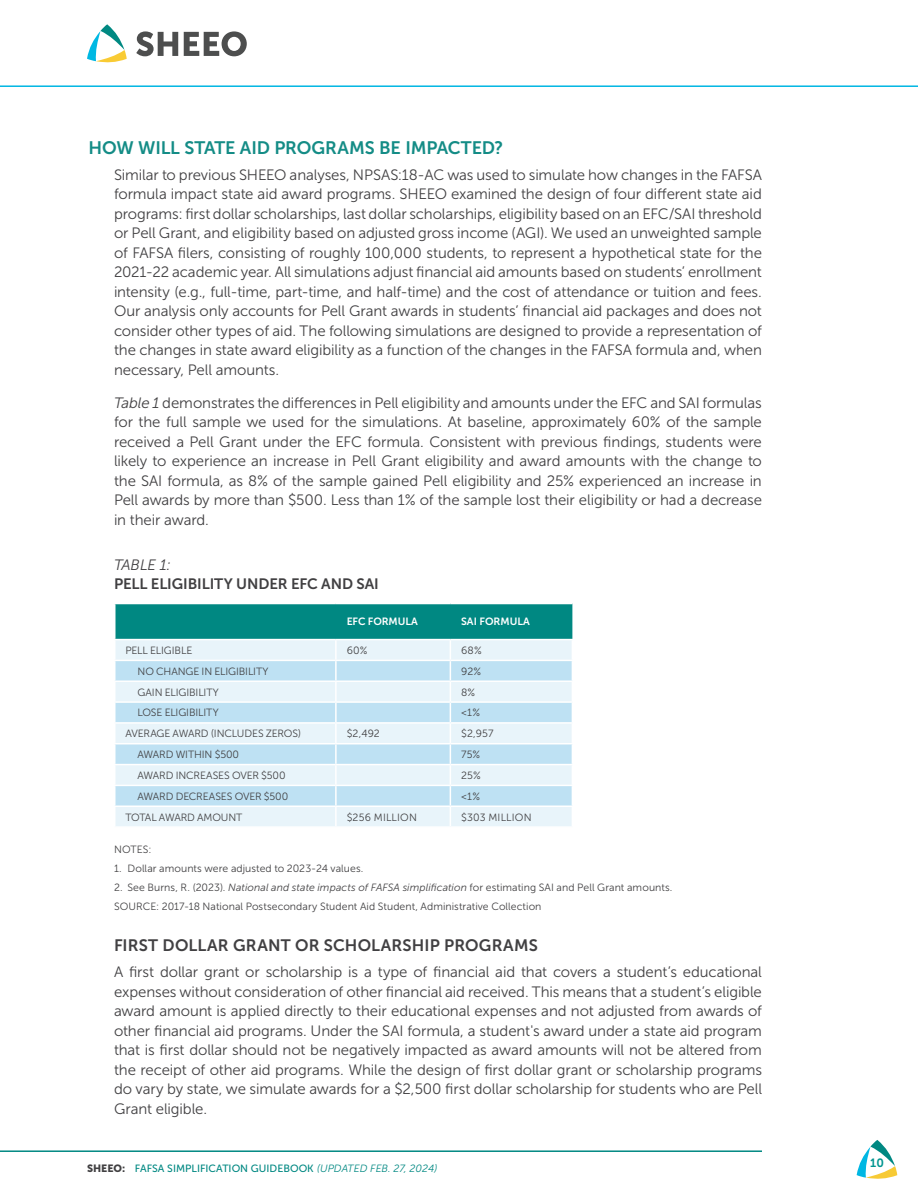
<style>
.page{position:relative;width:918px;height:1188px;background:#fff}
.page>*{position:absolute;margin:0;border:0;box-sizing:border-box;transform-origin:0 0}
.t1{font:18px "Museo Sans 700";letter-spacing:-.01em;color:#148c86}
.t2{font:16.5px "Museo Sans 700";letter-spacing:.01em;color:#414042}
.t3{font:15px/19.5px "Museo Sans 300";letter-spacing:-.005em;color:#414042;text-align:justify}
.t4{font:15px "Museo Sans 700";letter-spacing:-.01em;color:#414042}
.t5{font:italic 15px "Museo Sans 300";letter-spacing:-.01em;color:#414042}
.t6{font:12px "Museo Sans 700";color:#009590}
.t7{font:10.5px/18.8px "Museo Sans 300";color:#414042}
.t8{font:10.5px "Museo Sans 500";color:#008882}
.t9{font:10.5px "Museo Sans 300";letter-spacing:-.02em;color:#414042}
.t10{font:10.5px "Museo Sans 700";color:#fff}
.s1{font-style:italic}
.s2{font-family:"Museo Sans 900";color:#414042}
.s3{font-family:"Museo Sans 300";font-style:italic}
</style>
<div class="page">
<hr style="left:0;top:1150px;width:762px;height:2px;background:#008882">
<svg style="left:857px;top:1140px;width:40px;height:39px"></svg>
<hr style="left:0;top:85px;width:918px;height:2px;background:#00b7e3">
<svg style="left:136px;top:31px;width:42px;height:25px"></svg>
<svg style="left:184px;top:31px;width:63px;height:25px"></svg>
<svg style="left:87px;top:24px;width:40px;height:39px"></svg>
<svg style="left:114px;top:604px;width:459px;height:222px;background:#b7dde5"></svg>
<p class="t1" style="left:88px;top:137px;width:416px">HOW WILL STATE AID PROGRAMS BE IMPACTED?</p>
<p class="t3" style="left:114px;top:165px;width:650px">Similar to previous SHEEO analyses, NPSAS:18-AC was used to simulate how changes in the FAFSA formula impact state aid award programs. SHEEO examined the design of four different state aid programs: first dollar scholarships, last dollar scholarships, eligibility based on an EFC/SAI threshold or Pell Grant, and eligibility based on adjusted gross income (AGI). We used an unweighted sample of FAFSA filers, consisting of roughly 100,000 students, to represent a hypothetical state for the 2021-22 academic year. All simulations adjust financial aid amounts based on students’ enrollment intensity (e.g., full-time, part-time, and half-time) and the cost of attendance or tuition and fees.<br>Our analysis only accounts for Pell Grant awards in students’ financial aid packages and does not consider other types of aid. The following simulations are designed to provide a representation of the changes in state award eligibility as a function of the changes in the FAFSA formula and, when necessary, Pell amounts.</p>
<p class="t3" style="left:114px;top:393px;width:649px"><span class="s1">Table 1</span> demonstrates the differences in Pell eligibility and amounts under the EFC and SAI formulas for the full sample we used for the simulations. At baseline, approximately 60% of the sample received a Pell Grant under the EFC formula. Consistent with previous findings, students were likely to experience an increase in Pell Grant eligibility and award amounts with the change to the SAI formula, as 8% of the sample gained Pell eligibility and 25% experienced an increase in Pell awards by more than $500. Less than 1% of the sample lost their eligibility or had a decrease in their award.</p>
<p class="t5" style="left:114px;top:557px;width:58px">TABLE 1:</p>
<p class="t4" style="left:114px;top:576px;width:266px">PELL ELIGIBILITY UNDER EFC AND SAI</p>
<p class="t10" style="left:347px;top:616px;width:73px">EFC FORMULA</p>
<p class="t10" style="left:461px;top:616px;width:70px">SAI FORMULA</p>
<p class="t7" style="left:126px;top:641px;width:68px">PELL ELIGIBLE</p>
<p class="t7" style="left:347px;top:641px;width:22px">60%</p>
<p class="t7" style="left:461px;top:641px;width:22px">68%</p>
<p class="t7" style="left:138px;top:662px;width:133px">NO CHANGE IN ELIGIBILITY</p>
<p class="t7" style="left:461px;top:662px;width:22px">92%</p>
<p class="t7" style="left:138px;top:683px;width:83px">GAIN ELIGIBILITY</p>
<p class="t7" style="left:461px;top:683px;width:16px">8%</p>
<p class="t7" style="left:138px;top:704px;width:83px">LOSE ELIGIBILITY</p>
<p class="t7" style="left:461px;top:704px;width:21px">&lt;1%</p>
<p class="t9" style="left:126px;top:728px;width:177px">AVERAGE AWARD (INCLUDES ZEROS)</p>
<p class="t7" style="left:347px;top:724px;width:35px">$2,492</p>
<p class="t7" style="left:461px;top:724px;width:34px">$2,957</p>
<p class="t7" style="left:138px;top:745px;width:103px">AWARD WITHIN $500</p>
<p class="t7" style="left:461px;top:745px;width:21px">75%</p>
<p class="t7" style="left:138px;top:766px;width:150px">AWARD INCREASES OVER $500</p>
<p class="t7" style="left:461px;top:766px;width:21px">25%</p>
<p class="t7" style="left:138px;top:787px;width:152px">AWARD DECREASES OVER $500</p>
<p class="t7" style="left:461px;top:787px;width:21px">&lt;1%</p>
<p class="t7" style="left:126px;top:808px;width:118px">TOTAL AWARD AMOUNT</p>
<p class="t7" style="left:347px;top:808px;width:72px">$256 MILLION</p>
<p class="t7" style="left:461px;top:808px;width:72px">$303 MILLION</p>
<p class="t7" style="left:114px;top:840px;width:39px">NOTES:</p>
<p class="t7" style="left:114px;top:859px;width:251px">1. Dollar amounts were adjusted to 2023-24 values.</p>
<p class="t7" style="left:114px;top:878px;width:560px">2. See Burns, R. (2023). <span class="s1">National and state impacts of FAFSA simplification</span> for estimating SAI and Pell Grant amounts.<br>SOURCE: 2017-18 National Postsecondary Student Aid Student, Administrative Collection</p>
<p class="t2" style="left:114px;top:936px;width:425px">FIRST DOLLAR GRANT OR SCHOLARSHIP PROGRAMS</p>
<p class="t3" style="left:114px;top:962px;width:650px">A first dollar grant or scholarship is a type of financial aid that covers a student’s educational expenses without consideration of other financial aid received. This means that a student’s eligible award amount is applied directly to their educational expenses and not adjusted from awards of other financial aid programs. Under the SAI formula, a student's award under a state aid program that is first dollar should not be negatively impacted as award amounts will not be altered from the receipt of other aid programs. While the design of first dollar grant or scholarship programs do vary by state, we simulate awards for a $2,500 first dollar scholarship for students who are Pell Grant eligible.</p>
<p class="t8" style="left:87px;top:1163px;width:352px"><span class="s2">SHEEO:</span> FAFSA SIMPLIFICATION GUIDEBOOK <span class="s3">(UPDATED FEB. 27, 2024)</span></p>
<p class="t6" style="left:870px;top:1156px;width:15px">10</p>
</div>
